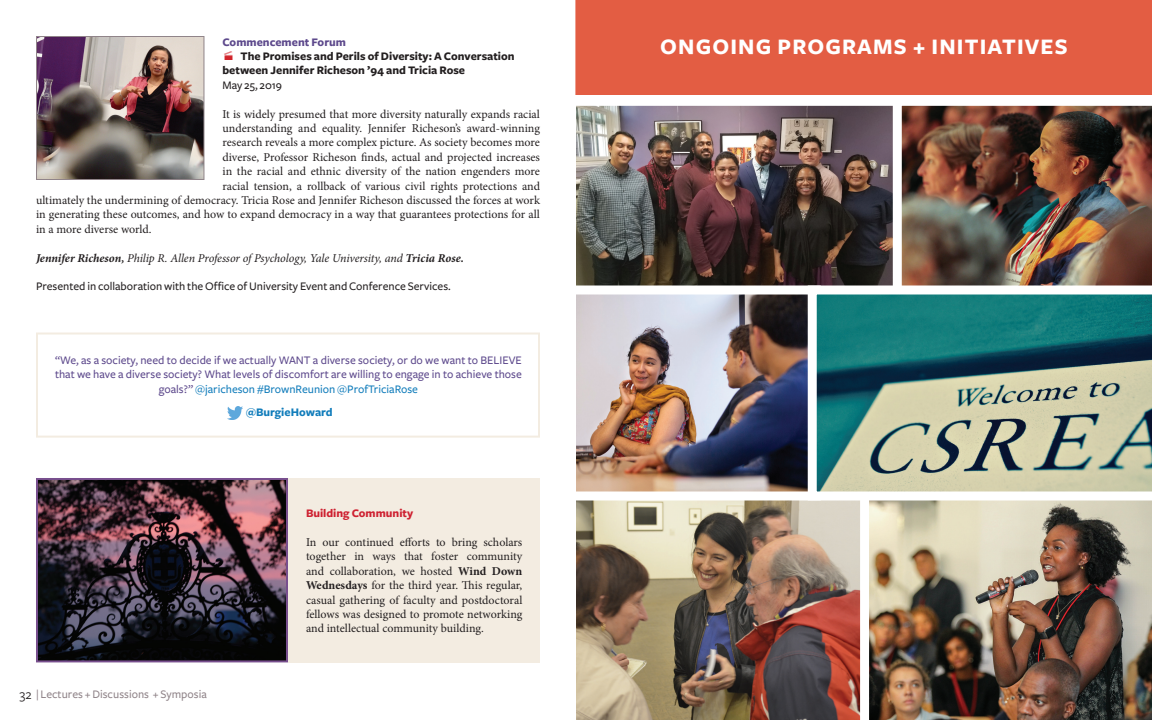
<style>
.page{position:relative;width:1152px;height:720px;background:#fff}
.page>*{position:absolute;margin:0;border:0;box-sizing:border-box;transform-origin:0 0}
.t1{font:700 23px "Freight Sans";letter-spacing:.05em;color:#fff}
.t2{font:12px/14.4px "Minion Pro";color:#231f20;text-align:justify}
.t3{font:500 12px/14.4px "Freight Sans";color:#5d498c;text-align:center}
.t4{font:500 12px "Freight Sans";color:#231f20}
.t5{font:700 12px/14.4px "Freight Sans";color:#231f20}
.t6{font:italic 12px "Minion Pro";letter-spacing:-.01em;color:#231f20}
.t7{font:500 12px "Freight Sans";color:#908489}
.t8{font:700 12px "Freight Sans";color:#5d498c}
.t9{font:700 12px "Freight Sans";color:#ce2131}
.t10{font:700 12px "Freight Sans";color:#127dbb}
.s1{color:#d1232a}
.s2{font-weight:700}
.s3{color:#127dbb}
.s4{font-weight:400;font-size:14px;color:#231f20}
</style>
<div class="page">
<div style="left:288px;top:478px;width:252px;height:184px;background:#f3ece1"></div>
<img style="left:39px;top:481px;width:246px;height:178px">
<div style="left:36px;top:478px;width:252px;height:184px;border:2px solid #784f8e"></div>
<img style="left:38px;top:38px;width:164px;height:140px">
<div style="left:36px;top:36px;width:168px;height:144px;border:1px solid #908489"></div>
<div style="left:36px;top:333px;width:504px;height:105px;background:#fff;border:2px solid #f3ece1"></div>
<img style="left:228px;top:407px;width:14px;height:12px">
<img style="left:869px;top:500px;width:283px;height:220px">
<img style="left:576px;top:500px;width:285px;height:220px">
<img style="left:577px;top:107px;width:316px;height:179px">
<div style="left:567px;top:97px;width:337px;height:201px;border:9px solid #fff"></div>
<img style="left:893px;top:104px;width:259px;height:182px">
<svg style="left:567px;top:0;width:585px;height:104px;background:#e66e57"></svg>
<img style="left:577px;top:296px;width:231px;height:194px">
<div style="left:567px;top:286px;width:254px;height:214px;border:9px solid #fff"></div>
<svg style="left:808px;top:286px;width:344px;height:214px;background:#799f94"></svg>
<p class="t8" style="left:222px;top:35px;width:125px">Commencement Forum</p>
<p class="t5" style="left:222px;top:49px;width:294px"><span class="s1">•</span> The Promises and Perils of Diversity: A Conversation between Jennifer Richeson ’94 and Tricia Rose</p>
<p class="t4" style="left:222px;top:78px;width:61px">May 25, 2019</p>
<p class="t2" style="left:222px;top:107px;width:319px">It is widely presumed that more diversity naturally expands racial</p>
<p class="t2" style="left:222px;top:121px;width:319px">understanding and equality. Jennifer Richeson’s award-winning</p>
<p class="t2" style="left:222px;top:135px;width:319px">research reveals a more complex picture. As society becomes more</p>
<p class="t2" style="left:222px;top:150px;width:319px">diverse, Professor Richeson finds, actual and projected increases</p>
<p class="t2" style="left:222px;top:164px;width:319px">in the racial and ethnic diversity of the nation engenders more</p>
<p class="t2" style="left:222px;top:179px;width:319px">racial tension, a rollback of various civil rights protections and</p>
<p class="t2" style="left:36px;top:193px;width:505px">ultimately the undermining of democracy. Tricia Rose and Jennifer Richeson discussed the forces at work</p>
<p class="t2" style="left:36px;top:207px;width:505px">in generating these outcomes, and how to expand democracy in a way that guarantees protections for all</p>
<p class="t2" style="left:36px;top:222px;width:117px">in a more diverse world.</p>
<p class="t6" style="left:36px;top:250px;width:429px"><span class="s2">Jennifer Richeson,</span> Philip R. Allen Professor of Psychology, Yale University, and <span class="s2">Tricia Rose.</span></p>
<p class="t4" style="left:36px;top:280px;width:416px">Presented in collaboration with the Office of University Event and Conference Services.</p>
<p class="t3" style="left:55px;top:353px;width:468px">“We, as a society, need to decide if we actually WANT a diverse society, or do we want to BELIEVE that we have a diverse society? What levels of discomfort are willing to engage in to achieve those goals?” <span class="s3">@jaricheson #BrownReunion @ProfTriciaRose</span></p>
<p class="t10" style="left:246px;top:406px;width:88px">@BurgieHoward</p>
<p class="t7" style="left:20px;top:688px;width:189px"><span class="s4">32</span> | Lectures + Discussions + Symposia</p>
<p class="t9" style="left:306px;top:507px;width:109px">Building Community</p>
<p class="t2" style="left:306px;top:535px;width:218px">In our continued efforts to bring scholars together in ways that foster community and collaboration, we hosted <span class="s2">Wind Down Wednesdays</span> for the third year. This regular, casual gathering of faculty and postdoctoral fellows was designed to promote networking and intellectual community building.</p>
<h1 class="t1" style="left:660px;top:35px;width:409px">ONGOING PROGRAMS + INITIATIVES</h1>
</div>
